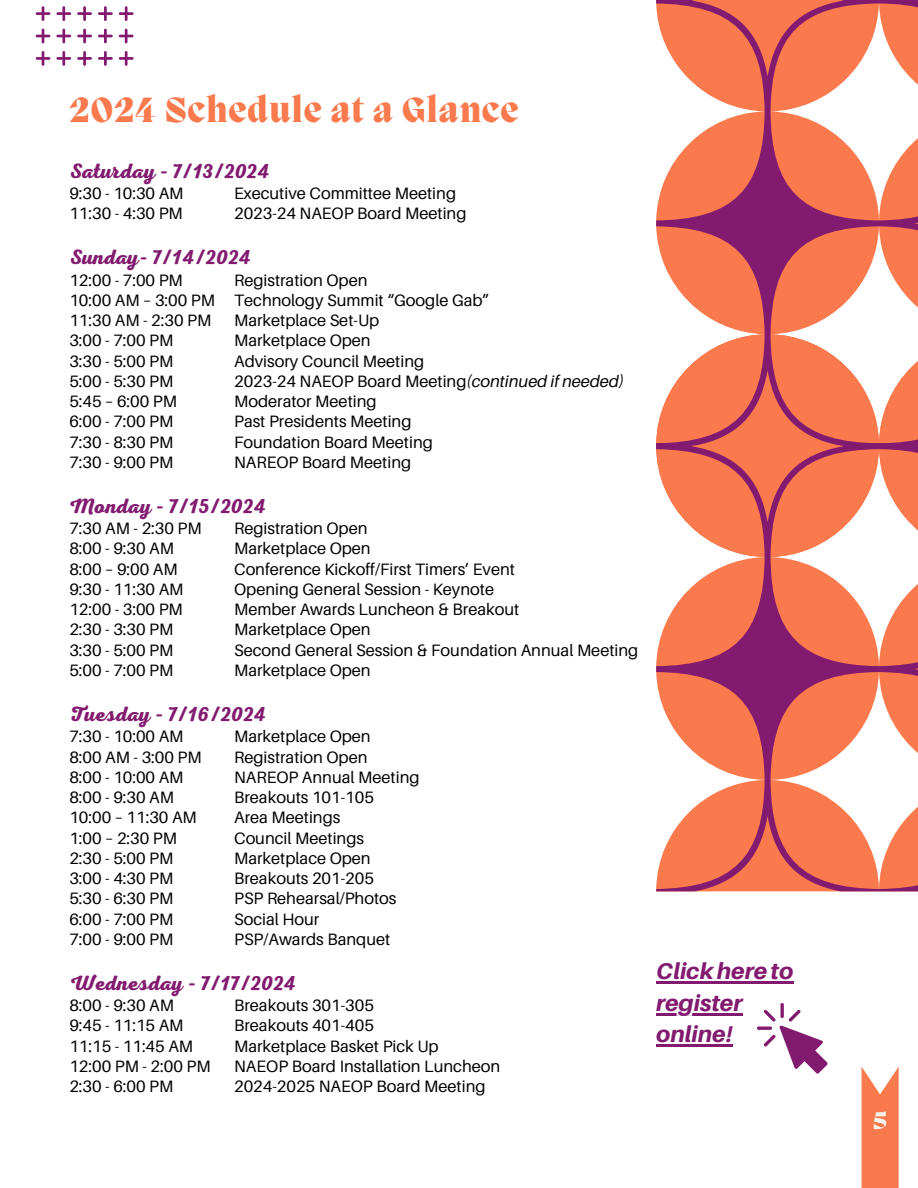
<style>
.page{position:relative;width:918px;height:1188px;background:#fff}
.page>*{position:absolute;margin:0;border:0;box-sizing:border-box;transform-origin:0 0}
.t1{font:800 36px "Migra";letter-spacing:.03em;color:#fb7a4d}
.t2{font:800 24.75px "Migra";color:#f7f4ee}
.t3{font:italic 800 22.8px/31.5px "Aileron";color:#821b6f}
.t4{font:21px "RTL Adam Script Bold";color:#821b6f}
.t5{font:16.5px/20.2px "Aileron";color:#000}
.s1{font-style:italic}
</style>
<div class="page">
<svg style="left:656px;top:0;width:262px;height:446px;fill:#fb7a4d"></svg>
<svg style="left:36px;top:6px;width:98px;height:60px"></svg>
<svg style="left:656px;top:446px;width:262px;height:445px;fill:#fb7a4d"></svg>
<div style="left:656px;top:443px;width:36px;height:5px;background:#821b6f"></div>
<div style="left:844px;top:443px;width:74px;height:5px;background:#821b6f"></div>
<hr style="left:656px;top:982px;width:137px;height:2px;background:#821b6f">
<hr style="left:656px;top:1013px;width:86px;height:2px;background:#821b6f">
<hr style="left:656px;top:1045px;width:77px;height:2px;background:#821b6f">
<svg style="left:757px;top:1003px;width:71px;height:71px"></svg>
<svg style="left:861px;top:1067px;width:38px;height:121px;background:#fb8b64"></svg>
<p class="t1" style="left:69px;top:93px;width:451px">2024 Schedule at a Glance</p>
<p class="t4" style="left:69px;top:159px;width:202px">Saturday - 7/13/2024</p>
<p class="t5" style="left:69px;top:183px;width:116px">9:30 - 10:30 AM<br>11:30 - 4:30 PM</p>
<p class="t4" style="left:69px;top:245px;width:183px">Sunday- 7/14/2024</p>
<p class="t5" style="left:69px;top:269px;width:115px">12:00 - 7:00 PM</p>
<p class="t5" style="left:69px;top:290px;width:147px">10:00 AM – 3:00 PM</p>
<p class="t5" style="left:69px;top:310px;width:143px">11:30 AM - 2:30 PM</p>
<p class="t5" style="left:69px;top:330px;width:105px">3:00 - 7:00 PM</p>
<p class="t5" style="left:69px;top:350px;width:105px">3:30 - 5:00 PM</p>
<p class="t5" style="left:69px;top:371px;width:105px">5:00 - 5:30 PM</p>
<p class="t5" style="left:69px;top:391px;width:109px">5:45 – 6:00 PM</p>
<p class="t5" style="left:69px;top:411px;width:105px">6:00 - 7:00 PM</p>
<p class="t5" style="left:69px;top:431px;width:105px">7:30 - 8:30 PM</p>
<p class="t5" style="left:69px;top:452px;width:105px">7:30 - 9:00 PM</p>
<p class="t4" style="left:69px;top:494px;width:198px">Monday - 7/15/2024</p>
<p class="t5" style="left:69px;top:518px;width:134px">7:30 AM - 2:30 PM<br>8:00 - 9:30 AM<br>8:00 – 9:00 AM<br>9:30 - 11:30 AM<br>12:00 - 3:00 PM<br>2:30 - 3:30 PM<br>3:30 - 5:00 PM<br>5:00 - 7:00 PM</p>
<p class="t4" style="left:69px;top:702px;width:198px">Tuesday - 7/16/2024</p>
<p class="t5" style="left:69px;top:726px;width:134px">7:30 - 10:00 AM<br>8:00 AM - 3:00 PM<br>8:00 - 10:00 AM<br>8:00 - 9:30 AM<br>10:00 – 11:30 AM<br>1:00 – 2:30 PM<br>2:30 - 5:00 PM<br>3:00 - 4:30 PM<br>5:30 - 6:30 PM<br>6:00 - 7:00 PM<br>7:00 - 9:00 PM</p>
<p class="t4" style="left:69px;top:971px;width:228px">Wednesday - 7/17/2024</p>
<p class="t5" style="left:69px;top:995px;width:143px">8:00 - 9:30 AM<br>9:45 - 11:15 AM<br>11:15 - 11:45 AM<br>12:00 PM - 2:00 PM<br>2:30 - 6:00 PM</p>
<p class="t5" style="left:234px;top:183px;width:224px">Executive Committee Meeting</p>
<h1 class="t5" style="left:234px;top:203px;width:234px">2023-24 NAEOP Board Meeting</h1>
<h3 class="t5" style="left:234px;top:269px;width:135px">Registration Open</h3>
<p class="t5" style="left:234px;top:290px;width:257px">Technology Summit “Google Gab”</p>
<p class="t5" style="left:234px;top:310px;width:147px">Marketplace Set-Up</p>
<p class="t5" style="left:234px;top:330px;width:138px">Marketplace Open</p>
<p class="t5" style="left:234px;top:350px;width:192px">Advisory Council Meeting</p>
<p class="t5" style="left:234px;top:371px;width:391px">2023-24 NAEOP Board Meeting<span class="s1">(continued if needed)</span></p>
<p class="t5" style="left:234px;top:391px;width:144px">Moderator Meeting</p>
<p class="t5" style="left:234px;top:411px;width:179px">Past Presidents Meeting</p>
<p class="t5" style="left:234px;top:431px;width:200px">Foundation Board Meeting</p>
<p class="t5" style="left:234px;top:452px;width:179px">NAREOP Board Meeting</p>
<p class="t5" style="left:234px;top:518px;width:135px">Registration Open</p>
<p class="t5" style="left:234px;top:538px;width:138px">Marketplace Open</p>
<h3 class="t5" style="left:234px;top:558px;width:282px">Conference Kickoff/First Timers’ Event</h3>
<h3 class="t5" style="left:234px;top:579px;width:261px">Opening General Session - Keynote</h3>
<h3 class="t5" style="left:234px;top:599px;width:287px">Member Awards Luncheon &amp; Breakout</h3>
<p class="t5" style="left:234px;top:619px;width:138px">Marketplace Open</p>
<p class="t5" style="left:234px;top:639px;width:406px">Second General Session &amp; Foundation Annual Meeting</p>
<p class="t5" style="left:234px;top:660px;width:138px">Marketplace Open</p>
<p class="t5" style="left:234px;top:726px;width:138px">Marketplace Open</p>
<p class="t5" style="left:234px;top:746px;width:135px">Registration Open</p>
<p class="t5" style="left:234px;top:767px;width:187px">NAREOP Annual Meeting</p>
<p class="t5" style="left:234px;top:787px;width:141px">Breakouts 101-105</p>
<p class="t5" style="left:234px;top:807px;width:108px">Area Meetings</p>
<p class="t5" style="left:234px;top:827px;width:131px">Council Meetings</p>
<p class="t5" style="left:234px;top:848px;width:138px">Marketplace Open</p>
<p class="t5" style="left:234px;top:868px;width:141px">Breakouts 201-205</p>
<p class="t5" style="left:234px;top:888px;width:164px">PSP Rehearsal/Photos</p>
<p class="t5" style="left:234px;top:908px;width:87px">Social Hour</p>
<p class="t5" style="left:234px;top:929px;width:158px">PSP/Awards Banquet</p>
<p class="t5" style="left:234px;top:995px;width:141px">Breakouts 301-305</p>
<p class="t5" style="left:234px;top:1015px;width:141px">Breakouts 401-405</p>
<p class="t5" style="left:234px;top:1035px;width:206px">Marketplace Basket Pick Up</p>
<p class="t5" style="left:234px;top:1056px;width:268px">NAEOP Board Installation Luncheon</p>
<p class="t5" style="left:234px;top:1076px;width:253px">2024-2025 NAEOP Board Meeting</p>
<p class="t3" style="left:656px;top:955px;width:139px">Clickhereto</p>
<p class="t3" style="left:656px;top:987px;width:88px">register online!</p>
<p class="t2" style="left:873px;top:1109px;width:15px">5</p>
</div>
